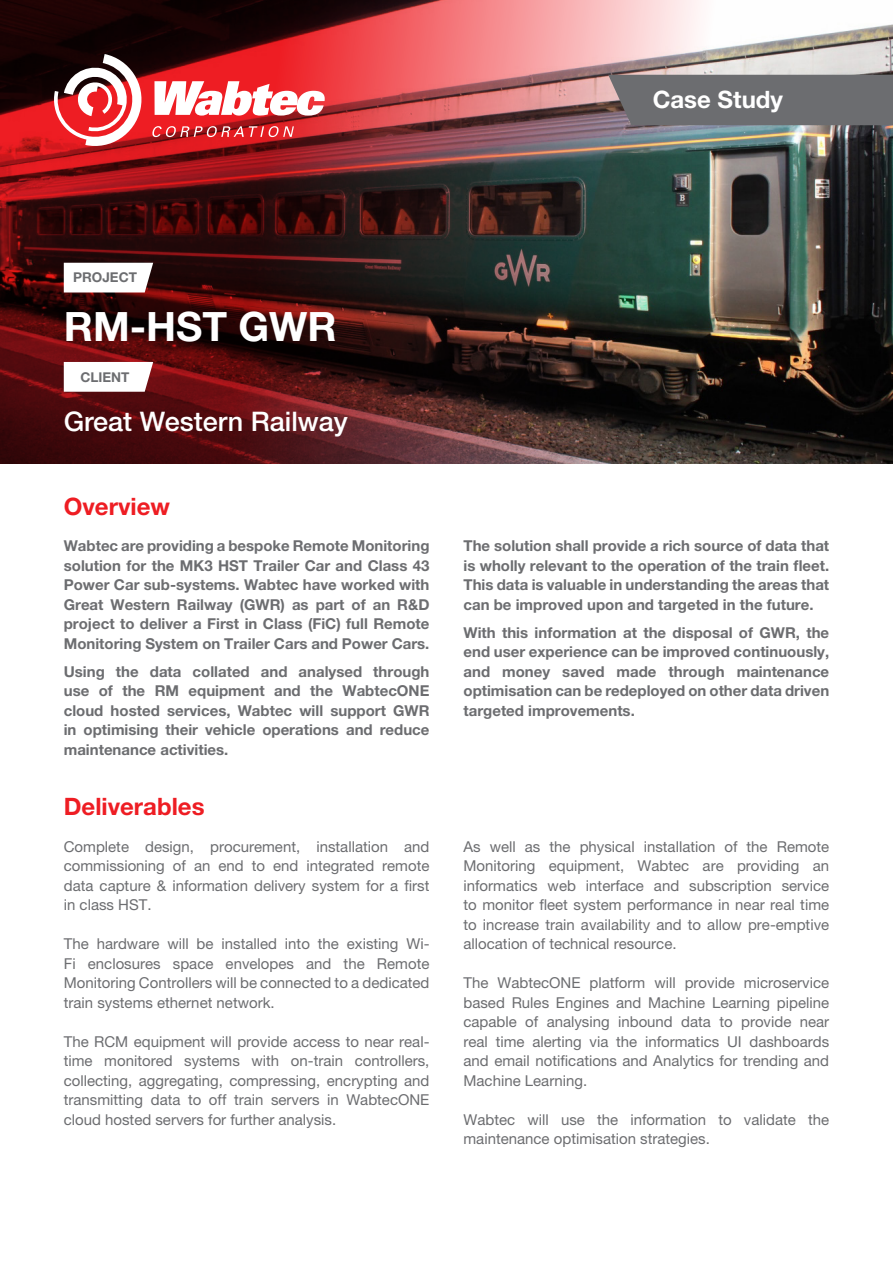
<style>
.page{position:relative;width:893px;height:1263px;background:#fff}
.page>*{position:absolute;margin:0;border:0;box-sizing:border-box;transform-origin:0 0}
.t1{font:700 40.5px "Helvetica Neue LT Pro";color:#fff}
.t2{font:500 27px "Helvetica Neue LT Pro";color:#fff}
.t3{font:700 24px "Helvetica Neue LT Pro";color:#ee1d23}
.t4{font:700 24px "Helvetica Neue LT Pro";color:#fff}
.t5{font:15px/19.5px "Helvetica Neue LT Pro";color:#6c6d70;text-align:justify}
.t6{font:700 15px/19.5px "Helvetica Neue LT Pro";color:#6c6d70;text-align:justify}
.t7{font:700 13.5px "Helvetica Neue LT Pro";color:#6c6d70}
</style>
<div class="page">
<img style="left:0;top:0;width:893px;height:463px">
<svg style="left:64px;top:263px;width:89px;height:29px"></svg>
<svg style="left:64px;top:362px;width:89px;height:30px"></svg>
<svg style="left:154px;top:81px;width:172px;height:35px"></svg>
<svg style="left:152px;top:126px;width:142px;height:11px;background:#d65054"></svg>
<svg style="left:50px;top:54px;width:96px;height:96px"></svg>
<div style="left:608px;top:75px;width:285px;height:50px;background:#6c6d70"></div>
<h3 class="t4" style="left:653px;top:84px;width:132px">Case Study</h3>
<p class="t7" style="left:73px;top:269px;width:65px">PROJECT</p>
<h1 class="t1" style="left:64px;top:302px;width:274px">RM-HST GWR</h1>
<p class="t7" style="left:81px;top:368px;width:50px">CLIENT</p>
<h2 class="t2" style="left:64px;top:405px;width:286px">Great Western Railway</h2>
<h3 class="t3" style="left:64px;top:491px;width:108px">Overview</h3>
<p class="t6" style="left:64px;top:536px;width:367px">Wabtec are providing a bespoke Remote Monitoring solution for the MK3 HST Trailer Car and Class 43<br>Power Car sub-systems. Wabtec have worked with Great Western Railway (GWR) as part of an R&amp;D project to deliver a First in Class (FiC) full Remote Monitoring System on Trailer Cars and Power Cars.</p>
<p class="t6" style="left:64px;top:661px;width:367px">Using the data collated and analysed through use of the RM equipment and the WabtecONE cloud hosted services, Wabtec will support GWR in optimising their vehicle operations and reduce maintenance activities.</p>
<h3 class="t3" style="left:64px;top:792px;width:142px">Deliverables</h3>
<p class="t5" style="left:64px;top:836px;width:367px">Complete design, procurement, installation and commissioning of an end to end integrated remote data capture &amp; information delivery system for a first in class HST.</p>
<p class="t5" style="left:64px;top:934px;width:367px">The hardware will be installed into the existing Wi-Fi enclosures space envelopes and the Remote Monitoring Controllers will be connected to a dedicated train systems ethernet network.</p>
<p class="t5" style="left:64px;top:1031px;width:367px">The RCM equipment will provide access to near real&shy;time monitored systems with on-train controllers, collecting, aggregating, compressing, encrypting and transmitting data to off train servers in WabtecONE cloud hosted servers for further analysis.</p>
<p class="t6" style="left:463px;top:536px;width:367px">The solution shall provide a rich source of data that is wholly relevant to the operation of the train fleet.<br>This data is valuable in understanding the areas that can be improved upon and targeted in the future.</p>
<p class="t6" style="left:463px;top:622px;width:367px">With this information at the disposal of GWR, the end user experience can be improved continuously, and money saved made through maintenance optimisation can be redeployed on other data driven targeted improvements.</p>
<p class="t5" style="left:463px;top:836px;width:367px">As well as the physical installation of the Remote Monitoring equipment, Wabtec are providing an informatics web interface and subscription service to monitor fleet system performance in near real time to increase train availability and to allow pre-emptive allocation of technical resource.</p>
<p class="t5" style="left:463px;top:973px;width:367px">The WabtecONE platform will provide microservice based Rules Engines and Machine Learning pipeline capable of analysing inbound data to provide near real time alerting via the informatics UI dashboards and email notifications and Analytics for trending and Machine Learning.</p>
<p class="t5" style="left:463px;top:1109px;width:367px">Wabtec will use the information to validate the maintenance optimisation strategies.</p>
</div>
